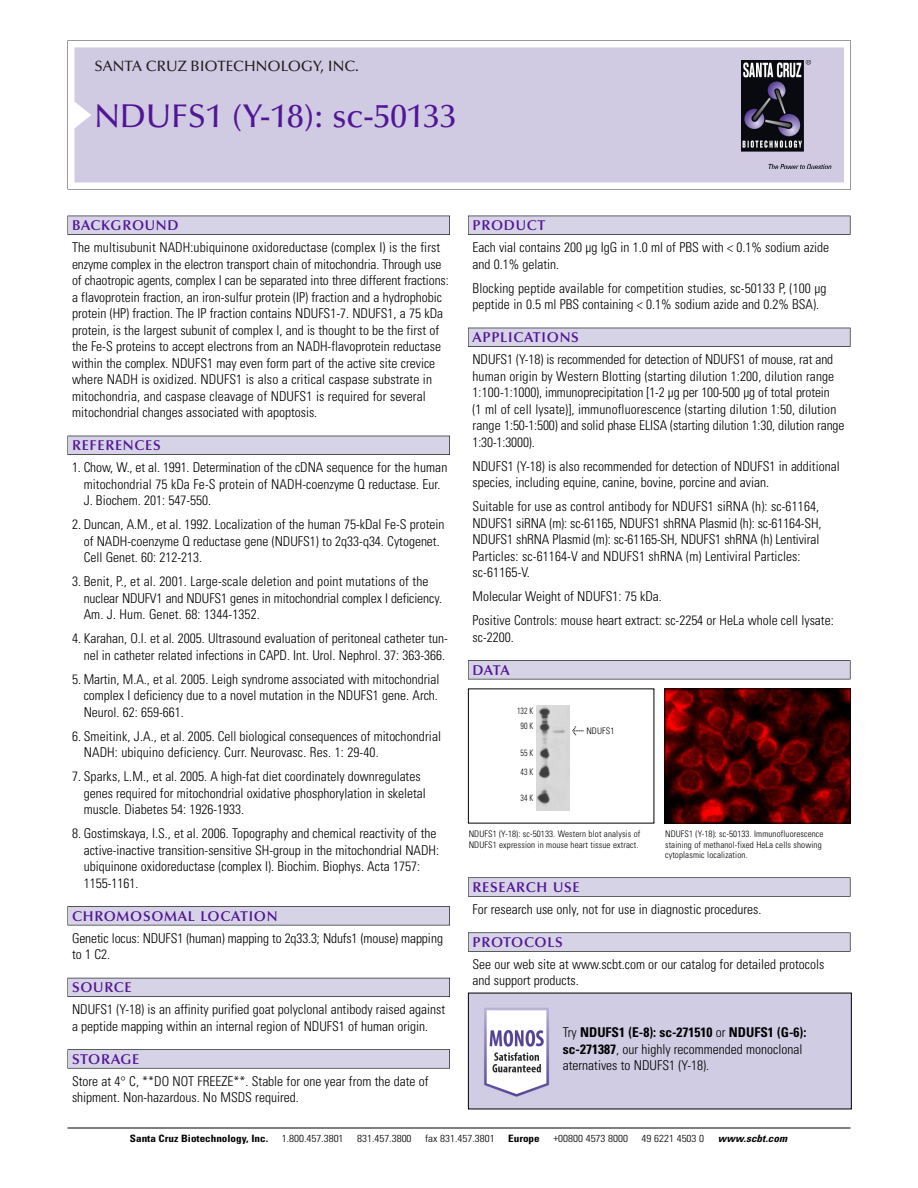
<style>
.page{position:relative;width:918px;height:1188px;background:#fff}
.page>*{position:absolute;margin:0;border:0;box-sizing:border-box;transform-origin:0 0}
.t1{font:500 33px "Optima";color:#511695}
.t2{font:500 15px "Optima";color:#231f20}
.t3{font:600 14.25px "Optima";letter-spacing:.05em;color:#511695}
.t4{font:300 condensed 13.5px/16.5px "Univers";color:#000}
.t5{font:300 condensed 10.2px "Univers";color:#000;scale:1.1 1}
.t6{font:700 condensed 10.2px "Univers";color:#000;scale:1.1 1}
.t7{font:italic 700 condensed 10.2px "Univers";letter-spacing:.005em;color:#000;scale:1.1 1}
.t8{font:300 condensed 9px/10.5px "Univers";letter-spacing:.015em;color:#000}
.t9{font:300 condensed 9px/15px "Univers";letter-spacing:.015em;color:#000;text-align:center;scale:.87 1}
.s1{font-family:"Meta Plus";font-weight:400;font-stretch:normal;font-size:10.5px}
.s2{font-weight:700}
</style>
<div class="page">
<svg style="left:68px;top:40px;width:783px;height:149px"></svg>
<div style="left:74px;top:47px;width:770px;height:135px;background:#d1cae3"></div>
<img style="left:741px;top:60px;width:90px;height:108px">
<div style="left:68px;top:216px;width:382px;height:19px;background:#525155"></div>
<div style="left:68px;top:216px;width:381px;height:18px;background:#d7d3e7"></div>
<div style="left:68px;top:436px;width:382px;height:19px;background:#515055"></div>
<div style="left:68px;top:436px;width:381px;height:18px;background:#d7d3e7"></div>
<div style="left:68px;top:906px;width:382px;height:19px;background:#545357"></div>
<div style="left:68px;top:907px;width:381px;height:18px;background:#d7d3e7"></div>
<div style="left:68px;top:978px;width:382px;height:19px;background:#54535a"></div>
<div style="left:68px;top:978px;width:381px;height:18px;background:#d7d3e7"></div>
<svg style="left:68px;top:1049px;width:382px;height:20px"></svg>
<div style="left:68px;top:1050px;width:381px;height:18px;background:#d7d3e7"></div>
<div style="left:468px;top:216px;width:382px;height:19px;background:#525155"></div>
<div style="left:468px;top:216px;width:382px;height:18px;background:#d7d3e7"></div>
<div style="left:468px;top:328px;width:382px;height:19px;background:#515055"></div>
<div style="left:468px;top:328px;width:382px;height:18px;background:#d7d3e7"></div>
<div style="left:468px;top:660px;width:382px;height:19px;background:#545357"></div>
<div style="left:468px;top:661px;width:382px;height:18px;background:#d7d3e7"></div>
<div style="left:468px;top:877px;width:382px;height:20px;background:#666"></div>
<div style="left:468px;top:878px;width:382px;height:18px;background:#d7d3e7"></div>
<svg style="left:468px;top:932px;width:382px;height:20px"></svg>
<div style="left:468px;top:933px;width:382px;height:18px;background:#d7d3e7"></div>
<hr style="left:68px;top:1128px;width:782px;height:1px;background:#000">
<img style="left:666px;top:690px;width:183px;height:132px">
<div style="left:664px;top:688px;width:187px;height:136px;border:1px solid #000"></div>
<img style="left:537px;top:705px;width:32px;height:105px">
<img style="left:470px;top:995px;width:380px;height:112px">
<p class="t2" style="left:94px;top:61px;width:266px">SANTA CRUZ BIOTECHNOLOGY, INC.</p>
<h1 class="t1" style="left:94px;top:103px;width:364px">NDUFS1 (Y-18): sc-50133</h1>
<p class="t3" style="left:72px;top:219px;width:108px">BACKGROUND</p>
<p class="t4" style="left:72px;top:240px;width:378px">The multisubunit NADH:ubiquinone oxidoreductase (complex I) is the first enzyme complex in the electron transport chain of mitochondria. Through use of chaotropic agents, complex I can be separated into three different fractions: a flavoprotein fraction, an iron-sulfur protein (IP) fraction and a hydrophobic protein (HP) fraction. The IP fraction contains NDUFS1-7. NDUFS1, a 75 kDa protein, is the largest subunit of complex I, and is thought to be the first of the Fe-S proteins to accept electrons from an NADH-flavoprotein reductase within the complex. NDUFS1 may even form part of the active site crevice where NADH is oxidized. NDUFS1 is also a critical caspase substrate in mitochondria, and caspase cleavage of NDUFS1 is required for several mitochondrial changes associated with apoptosis.</p>
<p class="t3" style="left:72px;top:440px;width:90px">REFERENCES</p>
<p class="t4" style="left:84px;top:460px;width:365px;text-indent:-12px">1. Chow, W., et al. 1991. Determination of the cDNA sequence for the human mitochondrial 75 kDa Fe-S protein of NADH-coenzyme Q reductase. Eur.<br>J. Biochem. 201: 547-550.</p>
<p class="t4" style="left:84px;top:517px;width:362px;text-indent:-12px">2. Duncan, A.M., et al. 1992. Localization of the human 75-kDal Fe-S protein of NADH-coenzyme Q reductase gene (NDUFS1) to 2q33-q34. Cytogenet.<br>Cell Genet. 60: 212-213.</p>
<p class="t4" style="left:84px;top:574px;width:360px;text-indent:-12px">3. Benit, P., et al. 2001. Large-scale deletion and point mutations of the nuclear NDUFV1 and NDUFS1 genes in mitochondrial complex I deficiency.<br>Am. J. Hum. Genet. 68: 1344-1352.</p>
<p class="t4" style="left:72px;top:631px;width:377px;text-align:right">4. Karahan, O.I. et al. 2005. Ultrasound evaluation of peritoneal catheter tun&shy;nel in catheter related infections in CAPD. Int. Urol. Nephrol. 37: 363-366.</p>
<p class="t4" style="left:84px;top:672px;width:357px;text-align:justify;text-indent:-12px">5. Martin, M.A., et al. 2005. Leigh syndrome associated with mitochondrial complex I deficiency due to a novel mutation in the NDUFS1 gene. Arch.<br>Neurol. 62: 659-661.</p>
<p class="t4" style="left:84px;top:729px;width:359px;text-indent:-12px">6. Smeitink, J.A., et al. 2005. Cell biological consequences of mitochondrial<br>NADH: ubiquino deficiency. Curr. Neurovasc. Res. 1: 29-40.</p>
<p class="t4" style="left:84px;top:769px;width:344px;text-indent:-12px">7. Sparks, L.M., et al. 2005. A high-fat diet coordinately downregulates genes required for mitochondrial oxidative phosphorylation in skeletal muscle. Diabetes 54: 1926-1933.</p>
<p class="t4" style="left:84px;top:826px;width:357px;text-indent:-12px">8. Gostimskaya, I.S., et al. 2006. Topography and chemical reactivity of the active-inactive transition-sensitive SH-group in the mitochondrial NADH: ubiquinone oxidoreductase (complex I). Biochim. Biophys. Acta 1757:<br>1155-1161.</p>
<p class="t3" style="left:72px;top:910px;width:207px">CHROMOSOMAL LOCATION</p>
<p class="t4" style="left:72px;top:931px;width:373px">Genetic locus: NDUFS1 (human) mapping to 2q33.3; Ndufs1 (mouse) mapping to 1 C2.</p>
<p class="t3" style="left:72px;top:982px;width:61px">SOURCE</p>
<p class="t4" style="left:72px;top:1002px;width:375px">NDUFS1 (Y-18) is an affinity purified goat polyclonal antibody raised against a peptide mapping within an internal region of NDUFS1 of human origin.</p>
<p class="t3" style="left:72px;top:1053px;width:69px">STORAGE</p>
<p class="t4" style="left:72px;top:1074px;width:358px">Store at 4° C, **DO NOT FREEZE**. Stable for one year from the date of shipment. Non-hazardous. No MSDS required.</p>
<p class="t3" style="left:473px;top:219px;width:74px">PRODUCT</p>
<p class="t4" style="left:473px;top:240px;width:358px">Each vial contains 200 µg IgG in 1.0 ml of PBS with &lt; 0.1% sodium azide and 0.1% gelatin.</p>
<p class="t4" style="left:473px;top:281px;width:356px">Blocking peptide available for competition studies, sc-50133 P, (100 µg peptide in 0.5 ml PBS containing &lt; 0.1% sodium azide and 0.2% BSA).</p>
<p class="t3" style="left:473px;top:332px;width:108px">APPLICATIONS</p>
<p class="t4" style="left:473px;top:352px;width:373px">NDUFS1 (Y-18) is recommended for detection of NDUFS1 of mouse, rat and human origin by Western Blotting (starting dilution 1:200, dilution range 1:100-1:1000), immunoprecipitation [1-2 µg per 100-500 µg of total protein<br>(1 ml of cell lysate)], immunofluorescence (starting dilution 1:50, dilution range 1:50-1:500) and solid phase ELISA (starting dilution 1:30, dilution range 1:30-1:3000).</p>
<p class="t4" style="left:473px;top:459px;width:369px">NDUFS1 (Y-18) is also recommended for detection of NDUFS1 in additional species, including equine, canine, bovine, porcine and avian.</p>
<p class="t4" style="left:473px;top:499px;width:351px">Suitable for use as control antibody for NDUFS1 siRNA (h): sc-61164, NDUFS1 siRNA (m): sc-61165, NDUFS1 shRNA Plasmid (h): sc-61164-SH, NDUFS1 shRNA Plasmid (m): sc-61165-SH, NDUFS1 shRNA (h) Lentiviral Particles: sc-61164-V and NDUFS1 shRNA (m) Lentiviral Particles: sc-61165-V.</p>
<p class="t4" style="left:473px;top:586px;width:363px;line-height:24px">Molecular Weight of NDUFS1: 75 kDa.<br>Positive Controls: mouse heart extract: sc-2254 or HeLa whole cell lysate:</p>
<p class="t4" style="left:473px;top:630px;width:43px">sc-2200.</p>
<p class="t3" style="left:473px;top:664px;width:39px">DATA</p>
<p class="t9" style="left:517px;top:704px;width:20px">132 K<br>90 K</p>
<p class="t9" style="left:521px;top:743px;width:16px;line-height:19.5px;text-align:left">55 K<br>43 K</p>
<p class="t9" style="left:521px;top:791px;width:16px">34 K</p>
<p class="t8" style="left:572px;top:726px;width:44px"><span class="s1">&lt;</span> NDUFS1</p>
<p class="t8" style="left:469px;top:830px;width:173px">NDUFS1 (Y-18): sc-50133. Western blot analysis of<br>NDUFS1 expression in mouse heart tissue extract.</p>
<p class="t8" style="left:665px;top:830px;width:160px">NDUFS1 (Y-18): sc-50133. Immunofluorescence staining of methanol-fixed HeLa cells showing cytoplasmic localization.</p>
<p class="t3" style="left:473px;top:881px;width:109px">RESEARCH USE</p>
<p class="t4" style="left:473px;top:902px;width:290px">For research use only, not for use in diagnostic procedures.</p>
<p class="t3" style="left:473px;top:936px;width:92px">PROTOCOLS</p>
<p class="t4" style="left:473px;top:957px;width:353px">See our web site at www.scbt.com or our catalog for detailed protocols and support products.</p>
<p class="t4" style="left:563px;top:1025px;width:245px">Try <span class="s2">NDUFS1 (E-8): sc-271510</span> or <span class="s2">NDUFS1 (G-6): sc-271387</span>, our highly recommended monoclonal aternatives to NDUFS1 (Y-18).</p>
<p class="t6" style="left:130px;top:1135px;width:127px">Santa Cruz Biotechnology, Inc.</p>
<p class="t5" style="left:282px;top:1135px;width:58px">1.800.457.3801</p>
<p class="t5" style="left:357px;top:1135px;width:51px">831.457.3800</p>
<p class="t5" style="left:425px;top:1135px;width:65px">fax 831.457.3801</p>
<p class="t6" style="left:508px;top:1135px;width:30px">Europe</p>
<p class="t5" style="left:553px;top:1135px;width:69px">+00800 4573 8000</p>
<p class="t5" style="left:642px;top:1135px;width:58px">49 6221 4503 0</p>
<p class="t7" style="left:718px;top:1135px;width:64px">www.scbt.com</p>
</div>
